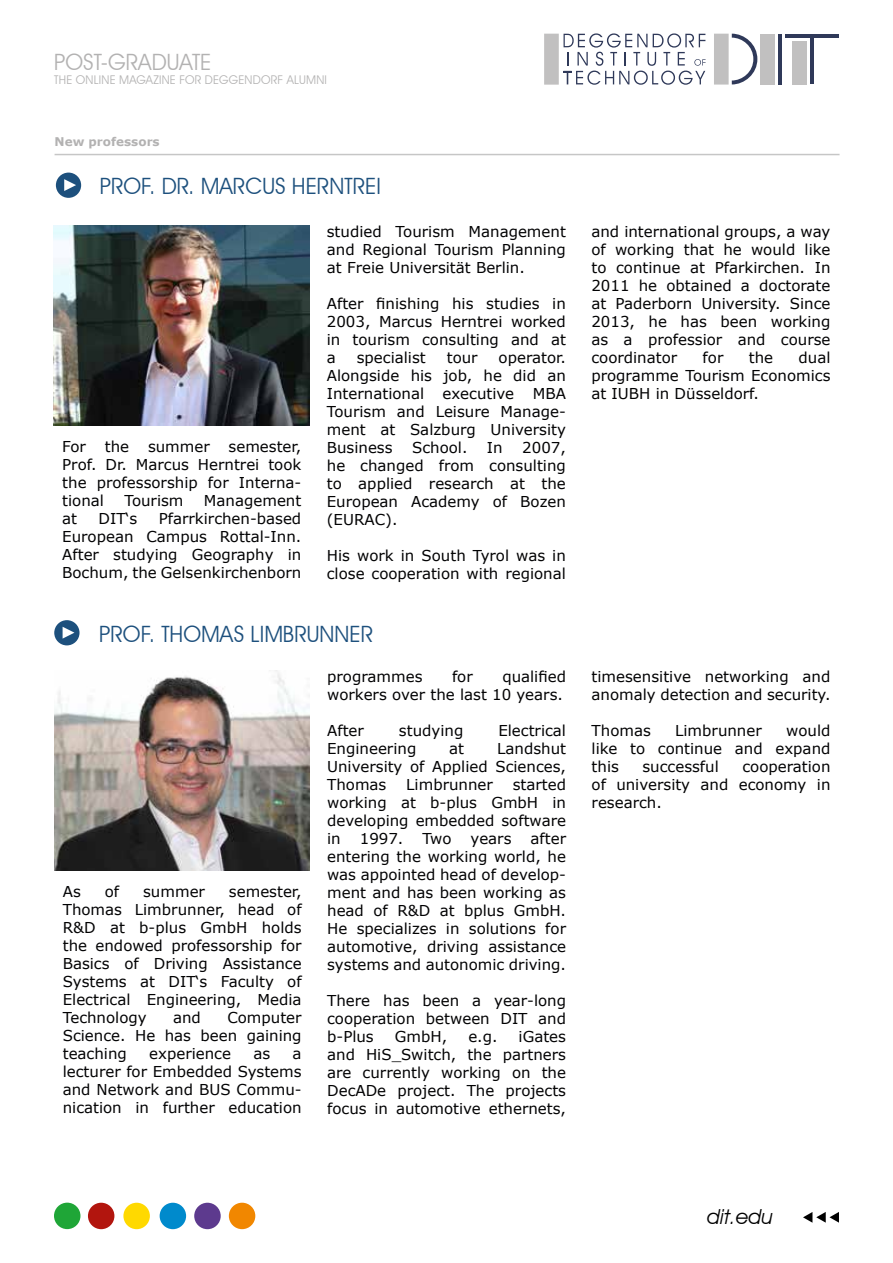
<style>
.page{position:relative;width:893px;height:1263px;background:#fff}
.page>*{position:absolute;margin:0;border:0;box-sizing:border-box;transform-origin:0 0}
.t1{font:22.5px "Avant Garde IT Cby BT";color:#1d507d}
.t2{font:22.5px "Avant Garde IT Cby BT";color:#b3b2b2}
.t3{font:italic 20.7px "Avant Garde IT Cby BT";color:#000}
.t4{font:15px/18px "Verdana";color:#020203;text-align:justify}
.t5{font:12px "Avant Garde IT Cby BT";letter-spacing:.02em;color:#b3b2b2}
.t6{font:700 12px "Verdana";color:#b3b2b2}
</style>
<div class="page">
<svg style="left:803px;top:1212px;width:36px;height:11px"></svg>
<div style="left:54px;top:1202px;width:26px;height:27px;background:#1fa637;border-radius:50%"></div>
<div style="left:88px;top:1203px;width:26px;height:26px;background:#b2150e;border-radius:50%"></div>
<div style="left:123px;top:1203px;width:27px;height:26px;background:#ffd900;border-radius:50%"></div>
<div style="left:160px;top:1203px;width:26px;height:26px;background:#008acc;border-radius:50%"></div>
<div style="left:194px;top:1203px;width:27px;height:26px;background:#5d3a8e;border-radius:50%"></div>
<div style="left:229px;top:1203px;width:26px;height:26px;background:#f18700;border-radius:50%"></div>
<img style="left:54px;top:225px;width:255px;height:200px">
<div style="left:56px;top:173px;width:25px;height:25px;background:#1d507d;border-radius:50%"></div>
<svg style="left:64px;top:179px;width:12px;height:12px"></svg>
<hr style="left:55px;top:154px;width:784px;height:1px;background:#c6c6c6">
<img style="left:54px;top:671px;width:255px;height:199px">
<div style="left:54px;top:620px;width:26px;height:25px;background:#1d507d;border-radius:50%"></div>
<svg style="left:63px;top:627px;width:11px;height:12px"></svg>
<div style="left:760px;top:34px;width:15px;height:51px;background:#c1c0c0"></div>
<hr style="left:778px;top:34px;width:4px;height:51px;background:#2f3959">
<div style="left:714px;top:34px;width:15px;height:51px;background:#c1c0c0"></div>
<svg style="left:732px;top:34px;width:25px;height:50px"></svg>
<svg style="left:563px;top:33px;width:143px;height:52px"></svg>
<div style="left:792px;top:41px;width:15px;height:43px;background:#c1c0c0"></div>
<hr style="left:785px;top:34px;width:54px;height:3px;background:#2f3959">
<hr style="left:810px;top:37px;width:4px;height:47px;background:#2f3959">
<div style="left:544px;top:34px;width:15px;height:51px;background:#c1c0c0"></div>
<h1 class="t2" style="left:54px;top:49px;width:159px">POST-GRADUATE</h1>
<p class="t5" style="left:54px;top:72px;width:274px">THE ONLINE MAGAZINE FOR DEGGENDORF ALUMNI</p>
<p class="t6" style="left:55px;top:133px;width:107px">New professors</p>
<h1 class="t1" style="left:100px;top:172px;width:283px">PROF. DR. MARCUS HERNTREI</h1>
<p class="t4" style="left:62px;top:438px;width:25px">For</p>
<p class="t4" style="left:105px;top:438px;width:26px">the</p>
<p class="t4" style="left:148px;top:438px;width:63px">summer</p>
<p class="t4" style="left:62px;top:438px;width:241px;text-indent:166px">semester, Prof. Dr. Marcus Herntrei took the professorship for Interna&shy;tional</p>
<p class="t4" style="left:124px;top:492px;width:61px">Tourism</p>
<p class="t4" style="left:204px;top:492px;width:99px">Management</p>
<p class="t4" style="left:62px;top:510px;width:241px;text-indent:97px">Pfarrkirchen-based European Campus Rottal-Inn.<br>After studying Geography in Bochum, the Gelsenkirchenborn</p>
<p class="t4" style="left:62px;top:510px;width:16px">at</p>
<p class="t4" style="left:99px;top:510px;width:40px">DIT‘s</p>
<p class="t4" style="left:327px;top:222px;width:241px">studied Tourism Management and Regional Tourism Planning at Freie Universität Berlin.</p>
<p class="t4" style="left:327px;top:294px;width:241px">After finishing his studies in 2003, Marcus Herntrei worked in tourism consulting and at a</p>
<p class="t4" style="left:357px;top:348px;width:70px">specialist</p>
<p class="t4" style="left:447px;top:348px;width:32px">tour</p>
<p class="t4" style="left:327px;top:348px;width:241px;text-indent:172px">operator.<br>Alongside his job, he did an International executive MBA Tourism and Leisure Manage&shy;ment at Salzburg University Business</p>
<p class="t4" style="left:412px;top:438px;width:57px">School.</p>
<p class="t4" style="left:487px;top:438px;width:17px">In</p>
<p class="t4" style="left:327px;top:438px;width:241px;text-indent:195px">2007, he changed from consulting to applied research at the European Academy of Bozen (EURAC).</p>
<p class="t4" style="left:327px;top:546px;width:241px">His work in South Tyrol was in close cooperation with regional</p>
<h1 class="t1" style="left:99px;top:620px;width:276px">PROF. THOMAS LIMBRUNNER</h1>
<p class="t4" style="left:63px;top:882px;width:20px">As</p>
<p class="t4" style="left:105px;top:882px;width:16px">of</p>
<p class="t4" style="left:143px;top:882px;width:63px">summer</p>
<p class="t4" style="left:63px;top:882px;width:240px;text-indent:166px">semester, Thomas Limbrunner, head of R&amp;D at b-plus GmbH holds the endowed professorship for Basics of Driving Assistance Systems at DIT‘s Faculty of Electrical Engineering, Media Technology</p>
<p class="t4" style="left:173px;top:1008px;width:29px">and</p>
<p class="t4" style="left:63px;top:1008px;width:240px;text-indent:165px">Computer Science. He has been gaining teaching</p>
<p class="t4" style="left:149px;top:1044px;width:83px">experience</p>
<p class="t4" style="left:253px;top:1044px;width:18px">as</p>
<p class="t4" style="left:63px;top:1044px;width:240px;text-indent:230px">a lecturer for Embedded Systems and Network and BUS Commu&shy;nication in further education</p>
<p class="t4" style="left:327px;top:668px;width:240px;text-align:right">qualified<br>workers over the last 10 years.</p>
<p class="t4" style="left:327px;top:722px;width:38px">After</p>
<p class="t4" style="left:399px;top:722px;width:66px">studying</p>
<p class="t4" style="left:498px;top:722px;width:69px">Electrical</p>
<p class="t4" style="left:327px;top:740px;width:91px">Engineering</p>
<p class="t4" style="left:449px;top:740px;width:16px">at</p>
<p class="t4" style="left:327px;top:668px;width:97px">programmes</p>
<p class="t4" style="left:452px;top:668px;width:22px">for</p>
<p class="t4" style="left:327px;top:740px;width:240px;text-indent:170px">Landshut University of Applied Sciences, Thomas</p>
<p class="t4" style="left:327px;top:776px;width:240px;text-indent:186px">started working at b-plus GmbH in developing embedded software in</p>
<p class="t4" style="left:406px;top:776px;width:88px">Limbrunner</p>
<p class="t4" style="left:327px;top:830px;width:240px;text-indent:203px">after entering the working world, he was appointed head of develop&shy;ment and has been working as head of R&amp;D at bplus GmbH.<br>He specializes in solutions for automotive, driving assistance systems and autonomic driving.</p>
<p class="t4" style="left:327px;top:992px;width:240px">There has been a year-long cooperation between DIT and b-Plus</p>
<p class="t4" style="left:360px;top:830px;width:45px">1997.</p>
<p class="t4" style="left:422px;top:830px;width:31px">Two</p>
<p class="t4" style="left:471px;top:830px;width:42px">years</p>
<p class="t4" style="left:395px;top:1028px;width:54px">GmbH,</p>
<p class="t4" style="left:468px;top:1028px;width:31px">e.g.</p>
<p class="t4" style="left:327px;top:1028px;width:240px;text-indent:191px">iGates and HiS_Switch, the partners are currently working on the DecADe project. The projects focus in automotive ethernets,</p>
<p class="t4" style="left:591px;top:222px;width:241px">and international groups, a way of working that he would like to continue at Pfarkirchen. In 2011 he obtained a doctorate at Paderborn University. Since 2013, he has been working as a professior and course coordinator</p>
<p class="t4" style="left:703px;top:348px;width:22px">for</p>
<p class="t4" style="left:749px;top:348px;width:26px">the</p>
<p class="t4" style="left:591px;top:348px;width:241px;text-indent:207px">dual programme Tourism Economics at IUBH in Düsseldorf.</p>
<p class="t4" style="left:592px;top:668px;width:240px">timesensitive networking and anomaly detection and security.</p>
<p class="t4" style="left:592px;top:722px;width:61px">Thomas</p>
<p class="t4" style="left:675px;top:722px;width:88px">Limbrunner</p>
<p class="t4" style="left:592px;top:722px;width:240px;text-indent:195px">would like to continue and expand this</p>
<p class="t4" style="left:642px;top:758px;width:78px">successful</p>
<p class="t4" style="left:592px;top:758px;width:240px;text-indent:151px">cooperation of university and economy in research.</p>
<h2 class="t3" style="left:707px;top:1204px;width:67px">dit.edu</h2>
</div>
